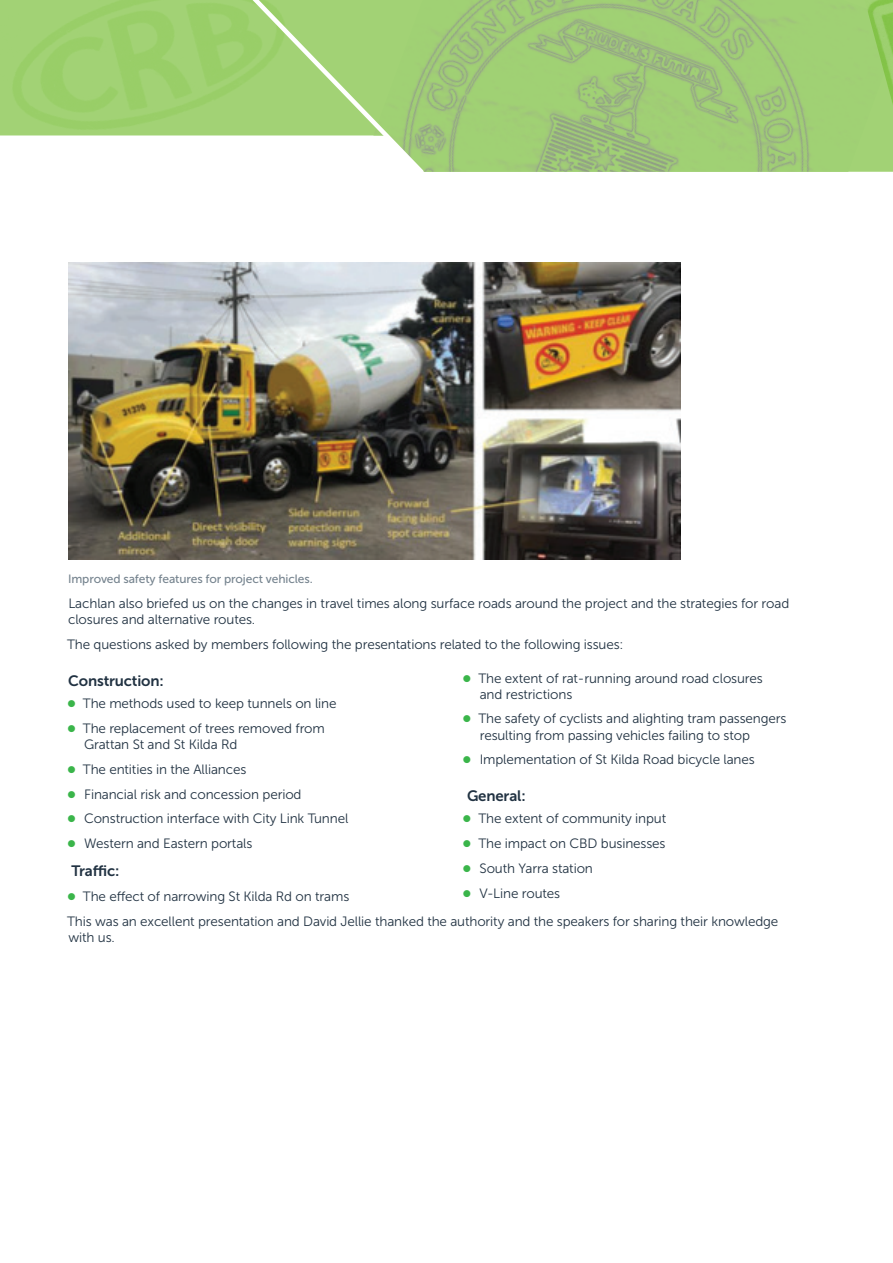
<style>
.page{position:relative;width:893px;height:1263px;background:#fff}
.page>*{position:absolute;margin:0;border:0;box-sizing:border-box;transform-origin:0 0}
.t1{font:15px "Museo Sans 700";letter-spacing:-.01em;color:#213242}
.t2{font:13.5px/24.8px "Museo Sans 300";letter-spacing:-.01em;color:#213242}
.t3{font:12px "Museo Sans 500";letter-spacing:-.01em;color:#76848f}
</style>
<div class="page">
<svg style="left:0;top:0;width:229px;height:136px;background:#9ed070"></svg>
<img style="left:428px;top:0;width:465px;height:172px">
<svg style="left:229px;top:0;width:199px;height:172px"></svg>
<img style="left:68px;top:263px;width:612px;height:297px">
<p class="t3" style="left:68px;top:572px;width:246px">Improved safety features for project vehicles.</p>
<p class="t2" style="left:68px;top:595px;width:723px;line-height:16.5px">Lachlan also briefed us on the changes in travel times along surface roads around the project and the strategies for road closures and alternative routes.</p>
<p class="t2" style="left:67px;top:632px;width:558px">The questions asked by members following the presentations related to the following issues:</p>
<p class="t1" style="left:68px;top:672px;width:97px">Construction:</p>
<p class="t2" style="left:83px;top:691px;width:255px">The methods used to keep tunnels on line<br>The replacement of trees removed from</p>
<p class="t2" style="left:83px;top:732px;width:267px">Grattan St and St Kilda Rd<br>The entities in the Alliances<br>Financial risk and concession period Construction interface with City Link Tunnel Western and Eastern portals</p>
<p class="t1" style="left:72px;top:863px;width:49px">Traffic:</p>
<p class="t2" style="left:83px;top:884px;width:268px">The effect of narrowing St Kilda Rd on trams</p>
<p class="t2" style="left:478px;top:670px;width:286px;line-height:16.2px">The extent of rat-running around road closures and restrictions</p>
<p class="t2" style="left:478px;top:711px;width:310px;line-height:16.2px">The safety of cyclists and alighting tram passengers resulting from passing vehicles failing to stop</p>
<p class="t2" style="left:480px;top:747px;width:277px">Implementation of St Kilda Road bicycle lanes</p>
<p class="t1" style="left:467px;top:787px;width:60px">General:</p>
<p class="t2" style="left:478px;top:806px;width:189px">The extent of community input<br>The impact on CBD businesses<br>South Yarra station<br>V-Line routes</p>
<p class="t2" style="left:67px;top:913px;width:713px;line-height:16.5px">This was an excellent presentation and David Jellie thanked the authority and the speakers for sharing their knowledge with us.</p>
</div>
